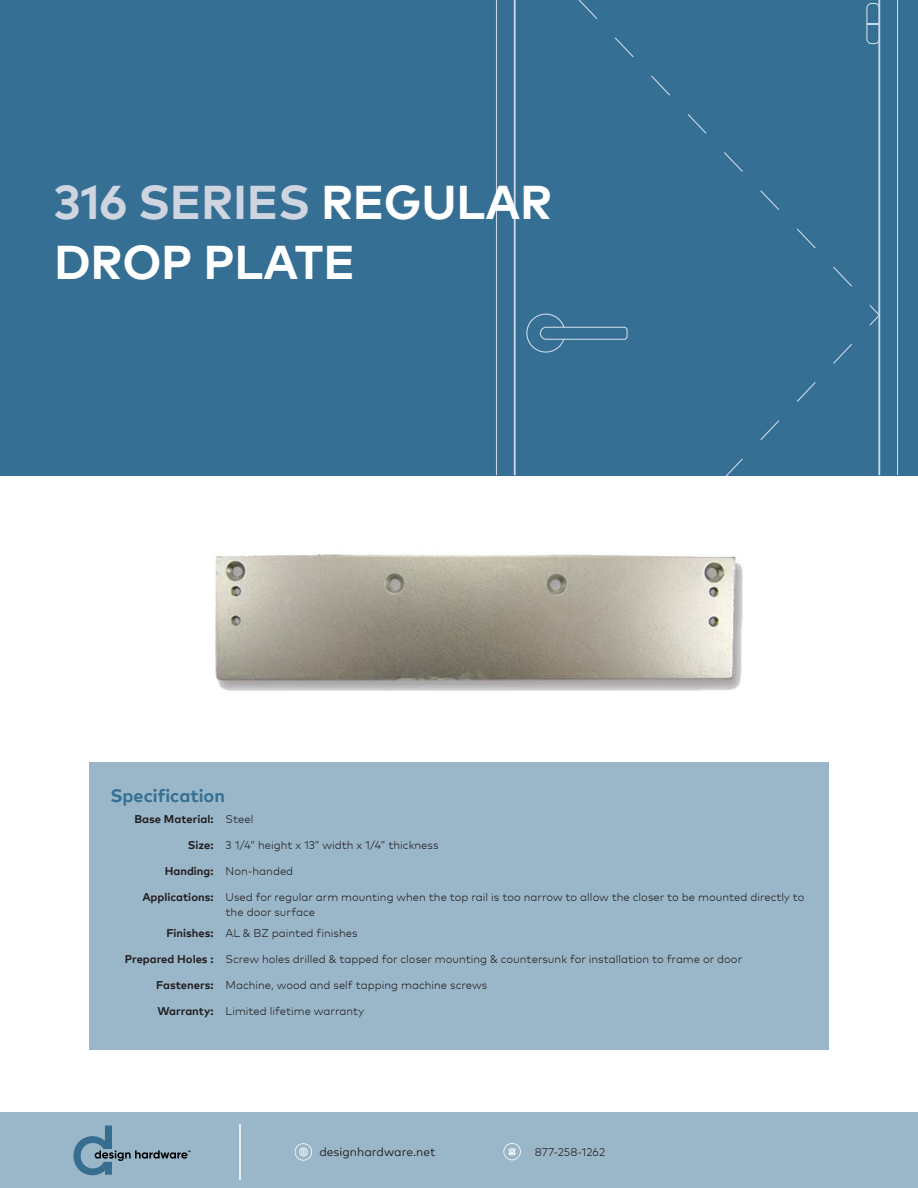
<style>
.page{position:relative;width:918px;height:1188px;background:#fff}
.page>*{position:absolute;margin:0;border:0;box-sizing:border-box;transform-origin:0 0}
.t1{font:700 47.25px/60px "Mark Pro";letter-spacing:-.005em;color:#fff}
.t2{font:700 18px "Mark Pro";color:#356f94}
.t3{font:12px "Mark Pro";color:#231f20}
.t4{font:300 11.25px/14.2px "Mark Pro";color:#231f20}
.t5{font:700 11.25px "Mark Pro";color:#231f20}
.s1{color:#ced5e0}
.s2{font-weight:300}
.s3{font-weight:700}
</style>
<div class="page">
<div style="left:0;top:1112px;width:918px;height:76px;background:#9ab7c9"></div>
<svg style="left:73px;top:1126px;width:117px;height:49px"></svg>
<hr style="left:239px;top:1124px;width:2px;height:56px;background:#fff">
<svg style="left:295px;top:1143px;width:17px;height:18px"></svg>
<svg style="left:503px;top:1143px;width:18px;height:17px"></svg>
<div style="left:90px;top:762px;width:739px;height:288px;background:#9ab7c9"></div>
<div style="left:0;top:0;width:918px;height:475px;background:#356f94"></div>
<hr style="left:878px;top:0;width:2px;height:475px;background:#cdd9e6">
<hr style="left:514px;top:0;width:2px;height:475px;background:#cdd9e6">
<hr style="left:897px;top:0;width:1px;height:475px;background:#cdd9e6">
<hr style="left:496px;top:0;width:1px;height:475px;background:#cdd9e6">
<svg style="left:866px;top:3px;width:13px;height:41px"></svg>
<svg style="left:578px;top:0;width:274px;height:287px"></svg>
<svg style="left:869px;top:305px;width:10px;height:20px"></svg>
<svg style="left:526px;top:314px;width:326px;height:161px"></svg>
<img style="left:215px;top:554px;width:528px;height:137px">
<h1 class="t1" style="left:54px;top:168px;width:500px"><span class="s1">316 SERIES</span> REGULAR<br>DROP PLATE</h1>
<h2 class="t2" style="left:110px;top:782px;width:116px">Specification</h2>
<p class="t5" style="left:135px;top:810px;width:120px">Base Material: <span class="s2">Steel</span></p>
<p class="t4" style="left:188px;top:837px;width:252px"><span class="s3">Size:</span> 3 1/4” height x 13” width x 1/4” thickness</p>
<p class="t4" style="left:165px;top:863px;width:130px"><span class="s3">Handing:</span> Non-handed</p>
<p class="t4" style="left:226px;top:889px;width:580px;text-indent:-83px"><span class="s3">Applications:</span> Used for regular arm mounting when the top rail is too narrow to allow the closer to be mounted directly to the door surface</p>
<p class="t4" style="left:166px;top:925px;width:193px"><span class="s3">Finishes:</span> AL &amp; BZ painted finishes</p>
<p class="t4" style="left:125px;top:951px;width:619px"><span class="s3">Prepared Holes :</span> Screw holes drilled &amp; tapped for closer mounting &amp; countersunk for installation to frame or door</p>
<p class="t4" style="left:156px;top:977px;width:333px"><span class="s3">Fasteners:</span> Machine, wood and self tapping machine screws</p>
<p class="t4" style="left:158px;top:1003px;width:208px"><span class="s3">Warranty:</span> Limited lifetime warranty</p>
<p class="t3" style="left:319px;top:1143px;width:118px">designhardware.net</p>
<p class="t4" style="left:535px;top:1144px;width:72px">877-258-1262</p>
</div>
